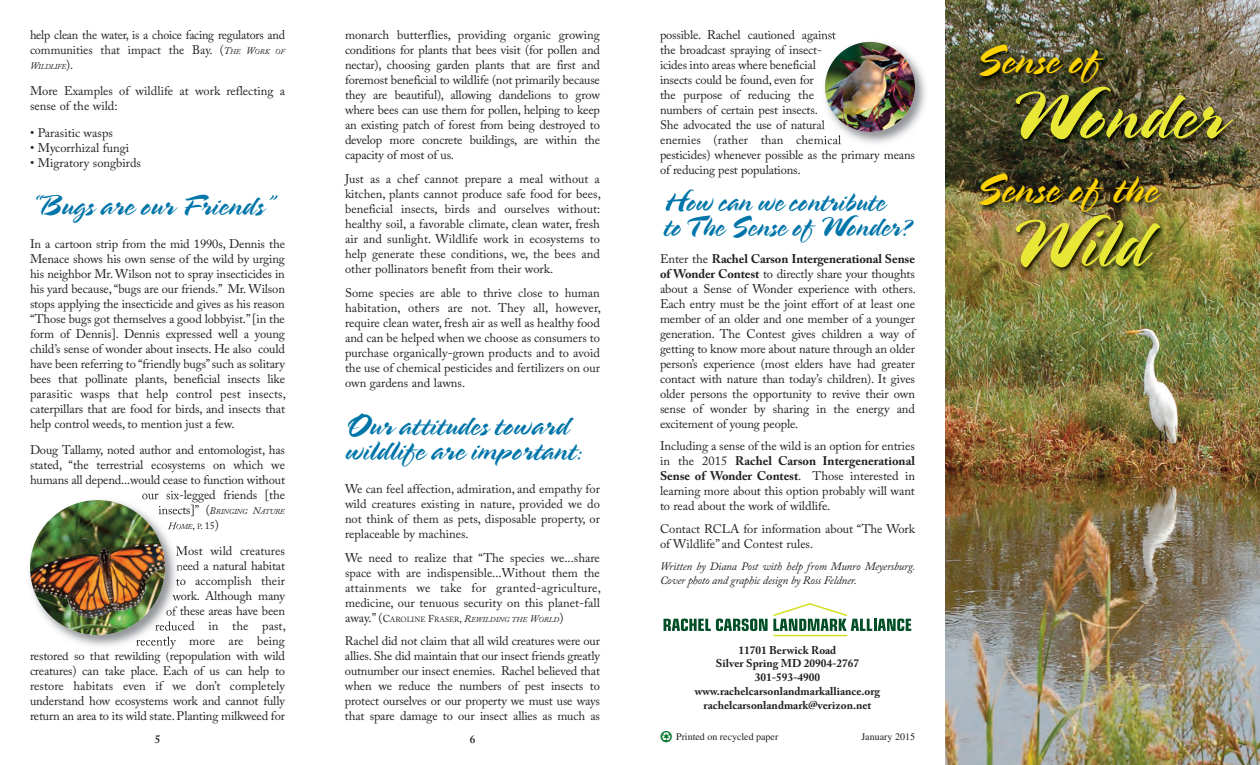
<style>
.page{position:relative;width:1260px;height:765px;background:#fff}
.page>*{position:absolute;margin:0;border:0;box-sizing:border-box;transform-origin:0 0}
.t1{font:75px "Spring LP Std";color:#e9e736}
.t2{font:42.5px "Spring LP Std";color:#fed304}
.t3{font:30px/25px "Spring LP Std";color:#0075a9}
.t4{font:30px/25px "Spring LP Std";color:#0075a9;scale:.95 1}
.t5{font:12.5px/15px "Adobe Caslon Pro";letter-spacing:-.01em;color:#231f20;text-align:justify}
.t6{font:700 11.25px/13.8px "Adobe Caslon Pro";color:#231f20;text-align:center}
.t7{font:italic 11.25px/14.4px "Adobe Caslon Pro";letter-spacing:-.015em;color:#231f20}
.t8{font:600 11.25px "Adobe Caslon Pro";color:#231f20}
.t9{font:10px "Times";color:#231f20}
.t10{font:10px "Adobe Caslon Pro";color:#231f20}
.t11{font:italic 7.5px "Adobe Caslon Pro";letter-spacing:-.015em;color:#231f20}
.s1{font-style:italic;font-size:10px}
.s2{font-style:italic;font-size:7.5px}
.s3{font-size:10px}
.s4{font-style:normal;font-size:12.5px}
.s5{font-style:italic}
.s6{font-size:7.5px}
.s7{font-size:12.5px}
.s8{font-style:normal;font-size:10px}
.s9{font-style:normal}
.s10{font-weight:700}
.s11{font-family:"Recycle";font-size:11.25px;color:#0b7931}
</style>
<div class="page">
<img style="left:945px;top:0;width:315px;height:765px">
<img style="left:945px;top:37px;width:315px;height:292px">
<hr style="left:774px;top:635px;width:73px;height:1px;background:#d6df21">
<svg style="left:664px;top:603px;width:247px;height:28px"></svg>
<img style="left:30px;top:495px;width:151px;height:154px">
<img style="left:142px;top:495px;width:37px;height:4px">
<img style="left:159px;top:506px;width:22px;height:8px">
<svg style="left:168px;top:522px;width:13px;height:7px"></svg>
<svg style="left:176px;top:547px;width:5px;height:9px"></svg>
<svg style="left:177px;top:564px;width:4px;height:7px"></svg>
<svg style="left:176px;top:579px;width:5px;height:7px"></svg>
<svg style="left:172px;top:594px;width:9px;height:7px"></svg>
<img style="left:166px;top:606px;width:15px;height:10px">
<img style="left:155px;top:621px;width:26px;height:10px">
<img style="left:136px;top:636px;width:33px;height:10px">
<img style="left:30px;top:500px;width:135px;height:135px;border-radius:50%">
<img style="left:820px;top:37px;width:106px;height:108px">
<img style="left:825px;top:42px;width:90px;height:90px;border-radius:50%">
<p class="t5" style="left:30px;top:29px;width:257px">help clean the water, is a choice facing regulators and communities that impact the Bay. (<span class="s1">T</span><span class="s2">HE</span> <span class="s1">W</span><span class="s2">ORK OF</span></p>
<p class="t11" style="left:30px;top:64px;width:45px"><span class="s3">W</span>ILDLIFE<span class="s4">).</span></p>
<p class="t5" style="left:30px;top:85px;width:257px">More Examples of wildlife at work reflecting a sense of the wild:</p>
<p class="t5" style="left:30px;top:126px;width:84px">• Parasitic wasps</p>
<p class="t5" style="left:30px;top:141px;width:101px">• Mycorrhizal fungi</p>
<p class="t5" style="left:30px;top:156px;width:112px">• Migratory songbirds</p>
<h3 class="t3" style="left:30px;top:196px;width:244px">“Bugs are our Friends”</h3>
<p class="t5" style="left:30px;top:238px;width:257px">In a cartoon strip from the mid 1990s, Dennis the Menace shows his own sense of the wild by urging his neighbor Mr. Wilson not to spray insecticides in his yard because, “bugs are our friends.” Mr. Wilson stops applying the insecticide and gives as his reason “Those bugs got themselves a good lobbyist.”[in the form of Dennis]. Dennis expressed well a young child’s sense of wonder about insects. He also could have been referring to “friendly bugs”such as solitary bees that pollinate plants, beneficial insects like parasitic wasps that help control pest insects, caterpillars that are food for birds, and insects that help control weeds, to mention just a few.</p>
<p class="t5" style="left:30px;top:444px;width:257px;text-align:right">Doug Tallamy, noted author and entomologist, has stated, “the terrestrial ecosystems on which we humans all depend...would cease to function without our six-legged friends [the</p>
<p class="t11" style="left:158px;top:509px;width:128px"><span class="s4">insects]” (</span><span class="s3">B</span>RINGING <span class="s3">N</span>ATURE</p>
<p class="t10" style="left:168px;top:522px;width:52px"><span class="s5">H</span><span class="s2">OME</span>, <span class="s6">P</span>. 15<span class="s7">)</span></p>
<p class="t5" style="left:30px;top:545px;width:257px;text-align:right">Most wild creatures<br>need a natural habitat<br>to accomplish their<br>work. Although many<br>of these areas have been<br>reduced in the past,<br>recently more are being<br>restored so that rewilding (repopulation with wild creatures) can take place. Each of us can help to restore habitats even if we don’t completely understand how ecosystems work and cannot fully return an area to its wild state. Planting milkweed for</p>
<p class="t5" style="left:345px;top:29px;width:257px">monarch butterflies, providing organic growing conditions for plants that bees visit (for pollen and nectar), choosing garden plants that are first and foremost beneficial to wildlife (not primarily because they are beautiful), allowing dandelions to grow where bees can use them for pollen, helping to keep an existing patch of forest from being destroyed to develop more concrete buildings, are within the capacity of most of us.</p>
<p class="t5" style="left:345px;top:173px;width:257px">Just as a chef cannot prepare a meal without a kitchen, plants cannot produce safe food for bees, beneficial insects, birds and ourselves without: healthy soil, a favorable climate, clean water, fresh air and sunlight. Wildlife work in ecosystems to help generate these conditions, we, the bees and other pollinators benefit from their work.</p>
<p class="t5" style="left:345px;top:286px;width:257px">Some species are able to thrive close to human habitation, others are not. They all, however, require clean water, fresh air as well as healthy food and can be helped when we choose as consumers to purchase organically-grown products and to avoid the use of chemical pesticides and fertilizers on our own gardens and lawns.</p>
<h3 class="t3" style="left:345px;top:416px;width:240px">Our attitudes toward wildlife are important:</h3>
<p class="t5" style="left:345px;top:483px;width:257px">We can feel affection, admiration, and empathy for wild creatures existing in nature, provided we do not think of them as pets, disposable property, or replaceable by machines.</p>
<p class="t5" style="left:345px;top:551px;width:257px">We need to realize that “The species we...share space with are indispensible...Without them the attainments we take for granted-agriculture, medicine, our tenuous security on this planet-fall</p>
<p class="t11" style="left:345px;top:617px;width:220px"><span class="s4">away.” (</span><span class="s8">C</span><span class="s9">AROLINE</span> <span class="s8">F</span><span class="s9">RASER</span><span class="s8">,</span> <span class="s3">R</span>EWILDING THE <span class="s3">W</span>ORLD<span class="s4">)</span></p>
<p class="t5" style="left:345px;top:635px;width:257px">Rachel did not claim that all wild creatures were our allies. She did maintain that our insect friends greatly outnumber our insect enemies. Rachel believed that when we reduce the numbers of pest insects to protect ourselves or our property we must use ways that spare damage to our insect allies as much as</p>
<p class="t8" style="left:155px;top:735px;width:7px">5</p>
<p class="t8" style="left:470px;top:735px;width:7px">6</p>
<p class="t5" style="left:660px;top:29px;width:256px;text-align:left">possible. Rachel cautioned against<br>the broadcast spraying of insect-<br>icides into areas where beneficial<br>insects could be found, even for<br>the purpose of reducing the<br>numbers of certain pest insects.<br>She advocated the use of natural<br>enemies (rather than chemical<br>pesticides) whenever possible as the primary means of reducing pest populations.</p>
<h3 class="t4" style="left:664px;top:192px;width:264px">How can we contribute toT he Sense of Wonder?</h3>
<p class="t5" style="left:660px;top:253px;width:257px">Enter the <span class="s10">Rachel Carson Intergenerational Sense of Wonder Contest</span> to directly share your thoughts about a Sense of Wonder experience with others.<br>Each entry must be the joint effort of at least one member of an older and one member of a younger generation. The Contest gives children a way of getting to know more about nature through an older person’s experience (most elders have had greater contact with nature than today’s children). It gives older persons the opportunity to revive their own sense of wonder by sharing in the energy and excitement of young people.</p>
<p class="t5" style="left:660px;top:440px;width:257px">Including a sense of the wild is an option for entries in the 2015 <span class="s10">Rachel Carson Intergenerational Sense of Wonder Contest</span>. Those interested in learning more about this option probably will want to read about the work of wildlife.</p>
<p class="t5" style="left:660px;top:523px;width:256px">Contact RCLA for information about “The Work of Wildlife” and Contest rules.</p>
<p class="t7" style="left:660px;top:560px;width:257px">Written by Diana Post with help from Munro Meyersburg.<br>Cover photo and graphic design by Ross Feldner.</p>
<p class="t6" style="left:695px;top:644px;width:187px">11701 Berwick Road<br>Silver Spring MD 20904-2767<br>301-593-4900 www.rachelcarsonlandmarkalliance.org rachelcarsonlandmark@verizon.net</p>
<p class="t9" style="left:861px;top:733px;width:55px">January 2015</p>
<p class="t9" style="left:660px;top:733px;width:120px"><span class="s11">E</span> Printed on recycled paper</p>
<h2 class="t2" style="left:975px;top:46px;width:126px">Sense of</h2>
<h1 class="t1" style="left:1006px;top:89px;width:219px">Wonder</h1>
<h2 class="t2" style="left:975px;top:174px;width:184px">Sense of the</h2>
<h1 class="t1" style="left:1006px;top:217px;width:143px">Wild</h1>
</div>
